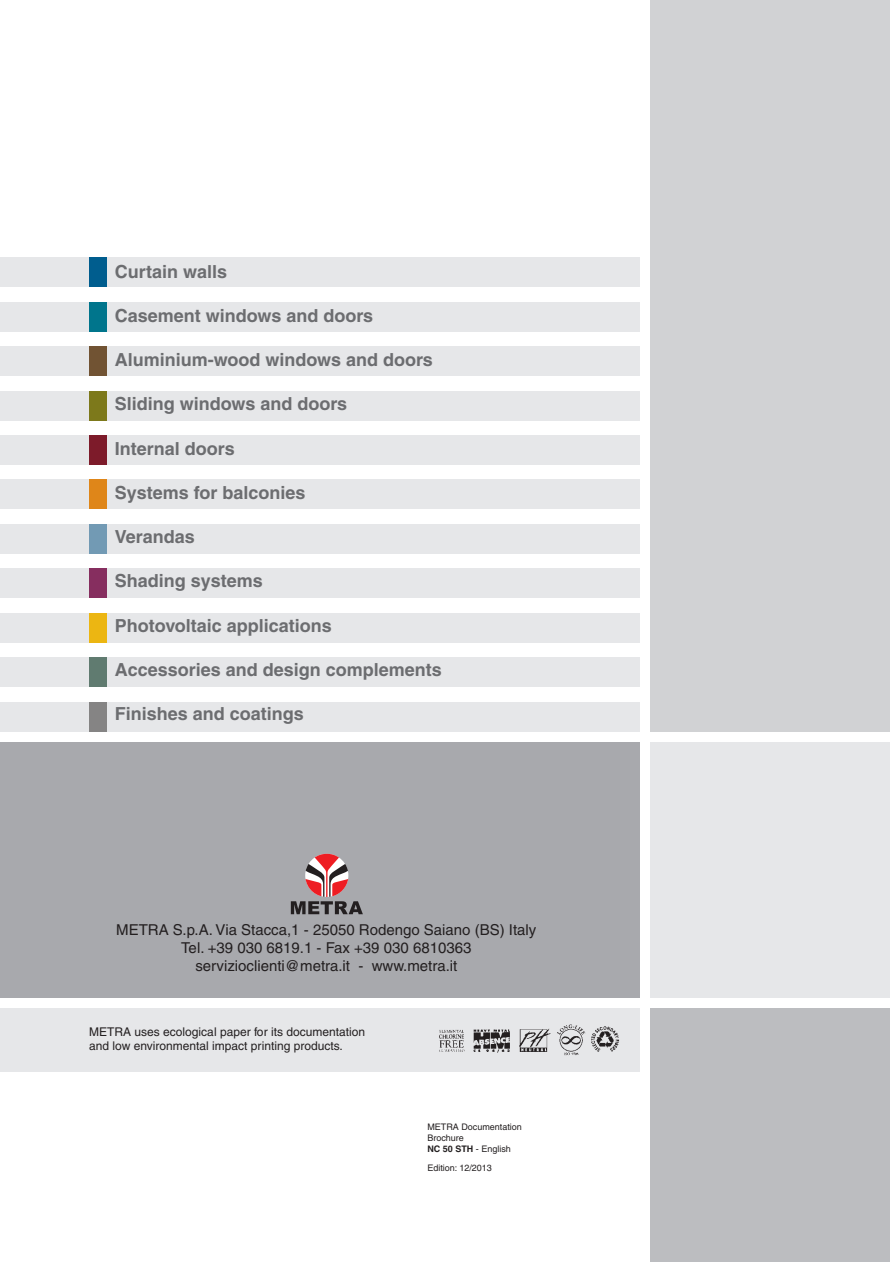
<style>
.page{position:relative;width:890px;height:1262px;background:#fff}
.page>*{position:absolute;margin:0;border:0;box-sizing:border-box;transform-origin:0 0}
.t1{font:700 18px "Helvetica";color:#6c6d70}
.t2{font:15px/18px "Helvetica";color:#231f20;text-align:center}
.t3{font:12px/14.4px "Helvetica";color:#231f20}
.t4{font:9px/10.8px "Helvetica";color:#231f20}
.s1{font-weight:700}
</style>
<div class="page">
<div style="left:0;top:257px;width:640px;height:30px;background:#e6e7e9"></div>
<div style="left:0;top:302px;width:640px;height:29px;background:#e6e7e9"></div>
<div style="left:0;top:346px;width:640px;height:30px;background:#e6e7e9"></div>
<div style="left:0;top:391px;width:640px;height:29px;background:#e6e7e9"></div>
<div style="left:0;top:435px;width:640px;height:30px;background:#e6e7e9"></div>
<div style="left:0;top:479px;width:640px;height:30px;background:#e6e7e9"></div>
<div style="left:0;top:524px;width:640px;height:30px;background:#e6e7e9"></div>
<div style="left:0;top:568px;width:640px;height:30px;background:#e6e7e9"></div>
<div style="left:0;top:613px;width:640px;height:29px;background:#e6e7e9"></div>
<div style="left:0;top:657px;width:640px;height:30px;background:#e6e7e9"></div>
<div style="left:0;top:702px;width:640px;height:29px;background:#e6e7e9"></div>
<div style="left:651px;top:742px;width:239px;height:255px;background:#e6e7e9"></div>
<div style="left:0;top:1008px;width:640px;height:63px;background:#e6e7e9"></div>
<div style="left:651px;top:1008px;width:239px;height:254px;background:#bcbdc0"></div>
<div style="left:651px;top:0;width:239px;height:731px;background:#d1d2d4"></div>
<div style="left:0;top:742px;width:640px;height:255px;background:#a8a9ad"></div>
<div style="left:89px;top:257px;width:17px;height:30px;background:#005d8e"></div>
<div style="left:89px;top:302px;width:17px;height:29px;background:#00758c"></div>
<div style="left:89px;top:346px;width:17px;height:30px;background:#715333"></div>
<div style="left:89px;top:391px;width:17px;height:29px;background:#7d791b"></div>
<div style="left:89px;top:435px;width:17px;height:30px;background:#7d1b2a"></div>
<div style="left:89px;top:479px;width:17px;height:30px;background:#df8619"></div>
<div style="left:89px;top:524px;width:17px;height:30px;background:#729ab4"></div>
<div style="left:89px;top:568px;width:17px;height:30px;background:#862e5f"></div>
<div style="left:89px;top:613px;width:17px;height:29px;background:#ecb612"></div>
<div style="left:89px;top:657px;width:17px;height:30px;background:#607b70"></div>
<div style="left:89px;top:702px;width:17px;height:29px;background:#858484"></div>
<svg style="left:291px;top:854px;width:72px;height:60px"></svg>
<img style="left:519px;top:1024px;width:100px;height:32px">
<img style="left:439px;top:1029px;width:71px;height:24px">
<p class="t1" style="left:115px;top:265px;width:114px">Curtain walls</p>
<p class="t1" style="left:115px;top:309px;width:260px">Casement windows and doors</p>
<p class="t1" style="left:115px;top:353px;width:320px">Aluminium-wood windows and doors</p>
<p class="t1" style="left:115px;top:397px;width:234px">Sliding windows and doors</p>
<p class="t1" style="left:115px;top:442px;width:122px">Internal doors</p>
<p class="t1" style="left:115px;top:486px;width:192px">Systems for balconies</p>
<p class="t1" style="left:115px;top:530px;width:82px">Verandas</p>
<p class="t1" style="left:115px;top:574px;width:150px">Shading systems</p>
<p class="t1" style="left:115px;top:619px;width:219px">Photovoltaic applications</p>
<p class="t1" style="left:115px;top:663px;width:329px">Accessories and design complements</p>
<p class="t1" style="left:115px;top:707px;width:191px">Finishes and coatings</p>
<p class="t2" style="left:116px;top:922px;width:422px">METRA S.p.A. Via Stacca,1 - 25050 Rodengo Saiano (BS) Italy<br>Tel. +39 030 6819.1 - Fax +39 030 6810363 servizioclienti@metra.it - www.metra.it</p>
<p class="t3" style="left:89px;top:1025px;width:277px">METRA uses ecological paper for its documentation and low environmental impact printing products.</p>
<p class="t4" style="left:427px;top:1122px;width:96px">METRA Documentation<br>Brochure<br><span class="s1">NC 50 STH</span> - English</p>
<p class="t4" style="left:427px;top:1163px;width:66px">Edition: 12/2013</p>
</div>
